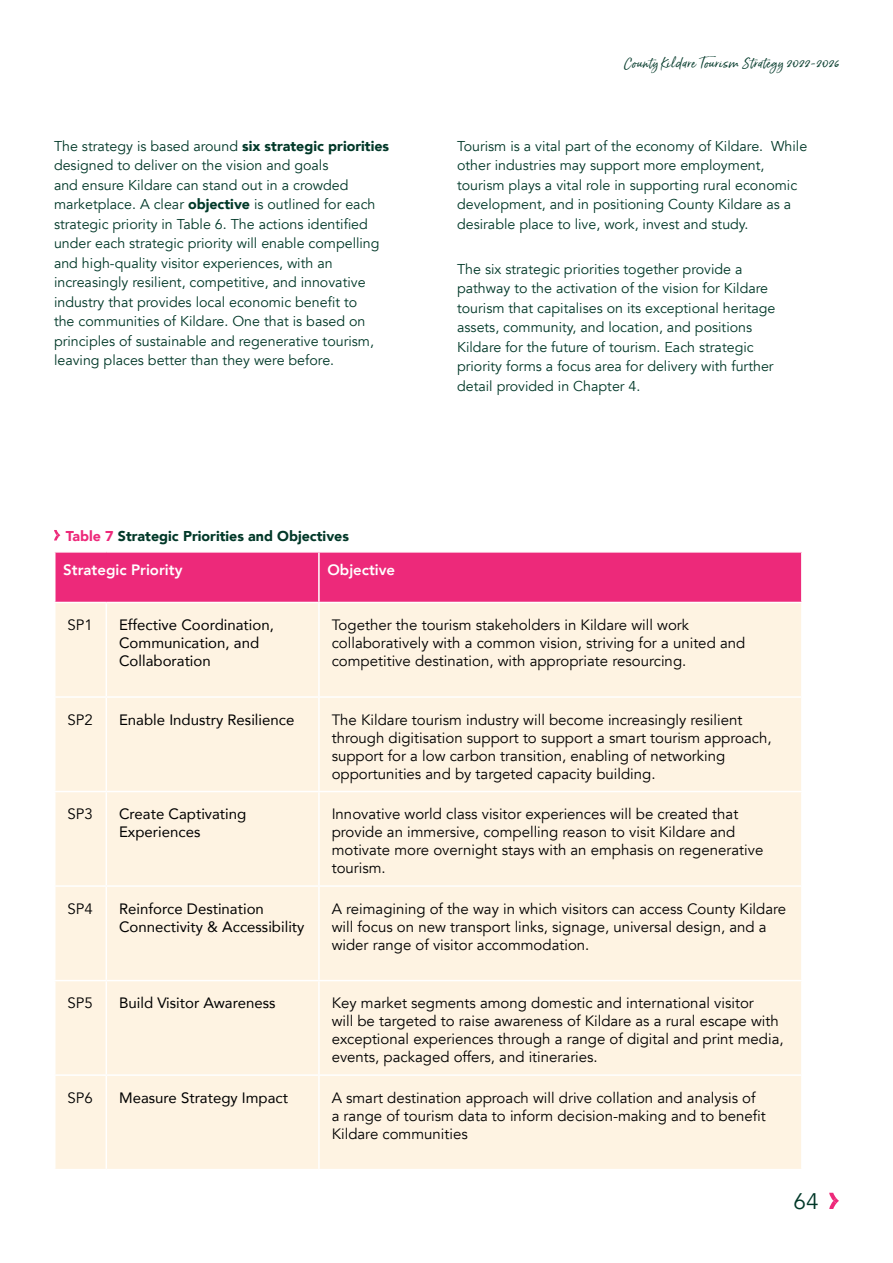
<style>
.page{position:relative;width:893px;height:1263px;background:#fff}
.page>*{position:absolute;margin:0;border:0;box-sizing:border-box;transform-origin:0 0}
.t1{font:22.5px "Avenir";color:#003828}
.t2{font:15px/18px "Avenir";color:#000}
.t3{font:15px/18px "Avenir";color:#000}
.t4{font:800 15px "Avenir";color:#fff}
.t5{font:14.25px/19.5px "Avenir";color:#003828}
.t6{font:900 14.25px "Avenir";color:#003828}
.t7{font:12px "Born Ready Slanted";letter-spacing:.05em;color:#003828}
.s1{font-weight:900}
.s2{color:#ed297a}
</style>
<div class="page">
<svg style="left:829px;top:1193px;width:10px;height:16px"></svg>
<div style="left:56px;top:553px;width:745px;height:49px;background:#ed297a"></div>
<div style="left:56px;top:603px;width:745px;height:566px;background:#fef3e2"></div>
<hr style="left:318px;top:553px;width:2px;height:49px;background:#fff">
<hr style="left:106px;top:698px;width:1px;height:93px;background:#fff">
<hr style="left:318px;top:698px;width:2px;height:93px;background:#fff">
<hr style="left:54px;top:791px;width:52px;height:1px;background:#fff">
<hr style="left:106px;top:791px;width:213px;height:1px;background:#fff">
<hr style="left:106px;top:792px;width:1px;height:93px;background:#fff">
<hr style="left:319px;top:791px;width:484px;height:1px;background:#fff">
<hr style="left:318px;top:792px;width:2px;height:93px;background:#fff">
<hr style="left:54px;top:885px;width:52px;height:2px;background:#fff">
<hr style="left:106px;top:885px;width:213px;height:2px;background:#fff">
<hr style="left:106px;top:887px;width:1px;height:93px;background:#fff">
<hr style="left:319px;top:885px;width:484px;height:2px;background:#fff">
<hr style="left:318px;top:887px;width:2px;height:93px;background:#fff">
<hr style="left:54px;top:980px;width:52px;height:1px;background:#fff">
<hr style="left:106px;top:980px;width:213px;height:1px;background:#fff">
<hr style="left:106px;top:981px;width:1px;height:93px;background:#fff">
<hr style="left:319px;top:980px;width:484px;height:1px;background:#fff">
<hr style="left:318px;top:981px;width:2px;height:93px;background:#fff">
<hr style="left:54px;top:1074px;width:52px;height:2px;background:#fff">
<hr style="left:106px;top:1074px;width:213px;height:2px;background:#fff">
<hr style="left:106px;top:1076px;width:1px;height:93px;background:#fff">
<hr style="left:319px;top:1074px;width:484px;height:2px;background:#fff">
<hr style="left:318px;top:1076px;width:2px;height:93px;background:#fff">
<hr style="left:106px;top:603px;width:1px;height:93px;background:#fff">
<hr style="left:318px;top:603px;width:2px;height:93px;background:#fff">
<hr style="left:54px;top:696px;width:52px;height:2px;background:#fff">
<hr style="left:106px;top:696px;width:213px;height:2px;background:#fff">
<hr style="left:319px;top:696px;width:484px;height:2px;background:#fff">
<svg style="left:54px;top:530px;width:6px;height:10px"></svg>
<p class="t5" style="left:54px;top:136px;width:337px">The strategy is based around <span class="s1">six strategic priorities </span>designed to deliver on the vision and goals<br>and ensure Kildare can stand out in a crowded marketplace. A clear <span class="s1">objective</span> is outlined for each strategic priority in Table 6. The actions identified under each strategic priority will enable compelling and high-quality visitor experiences, with an increasingly resilient, competitive, and innovative industry that provides local economic benefit to<br>the communities of Kildare. One that is based on principles of sustainable and regenerative tourism, leaving places better than they were before.</p>
<p class="t6" style="left:66px;top:523px;width:285px"><span class="s2">Table 7</span> Strategic Priorities and Objectives</p>
<p class="t4" style="left:63px;top:558px;width:121px">Strategic Priority</p>
<p class="t4" style="left:327px;top:558px;width:69px">Objective</p>
<p class="t7" style="left:624px;top:56px;width:216px">County Kildare Tourism Strategy 2022-2026</p>
<p class="t5" style="left:457px;top:136px;width:352px">Tourism is a vital part of the economy of Kildare. While other industries may support more employment, tourism plays a vital role in supporting rural economic development, and in positioning County Kildare as a desirable place to live, work, invest and study.</p>
<p class="t5" style="left:457px;top:259px;width:320px">The six strategic priorities together provide a pathway to the activation of the vision for Kildare tourism that capitalises on its exceptional heritage assets, community, and location, and positions Kildare for the future of tourism. Each strategic priority forms a focus area for delivery with further detail provided in Chapter 4.</p>
<p class="t2" style="left:68px;top:616px;width:27px">SP1</p>
<p class="t3" style="left:119px;top:616px;width:156px">Effective Coordination,<br>Communication, and<br>Collaboration</p>
<p class="t2" style="left:332px;top:616px;width:415px">Together the tourism stakeholders in Kildare will work collaboratively with a common vision, striving for a united and competitive destination, with appropriate resourcing.</p>
<p class="t2" style="left:68px;top:711px;width:27px">SP2</p>
<p class="t3" style="left:119px;top:710px;width:177px">Enable Industry Resilience</p>
<p class="t2" style="left:332px;top:711px;width:441px">The Kildare tourism industry will become increasingly resilient through digitisation support to support a smart tourism approach, support for a low carbon transition, enabling of networking opportunities and by targeted capacity building.</p>
<p class="t2" style="left:68px;top:805px;width:27px">SP3</p>
<p class="t3" style="left:119px;top:805px;width:129px">Create Captivating<br>Experiences</p>
<p class="t2" style="left:332px;top:805px;width:433px">Innovative world class visitor experiences will be created that provide an immersive, compelling reason to visit Kildare and motivate more overnight stays with an emphasis on regenerative tourism.</p>
<p class="t2" style="left:68px;top:900px;width:27px">SP4</p>
<p class="t3" style="left:119px;top:899px;width:187px">Reinforce Destination<br>Connectivity &amp; Accessibility</p>
<p class="t2" style="left:332px;top:900px;width:456px">A reimagining of the way in which visitors can access County Kildare will focus on new transport links, signage, universal design, and a wider range of visitor accommodation.</p>
<p class="t2" style="left:68px;top:994px;width:27px">SP5</p>
<p class="t3" style="left:119px;top:994px;width:158px">Build Visitor Awareness</p>
<p class="t2" style="left:332px;top:994px;width:453px">Key market segments among domestic and international visitor<br>will be targeted to raise awareness of Kildare as a rural escape with exceptional experiences through a range of digital and print media, events, packaged offers, and itineraries.</p>
<p class="t2" style="left:68px;top:1089px;width:27px">SP6</p>
<p class="t3" style="left:119px;top:1088px;width:170px">Measure Strategy Impact</p>
<p class="t2" style="left:332px;top:1089px;width:436px">A smart destination approach will drive collation and analysis of a range of tourism data to inform decision-making and to benefit<br>Kildare communities</p>
<h1 class="t1" style="left:794px;top:1188px;width:27px">64</h1>
</div>
